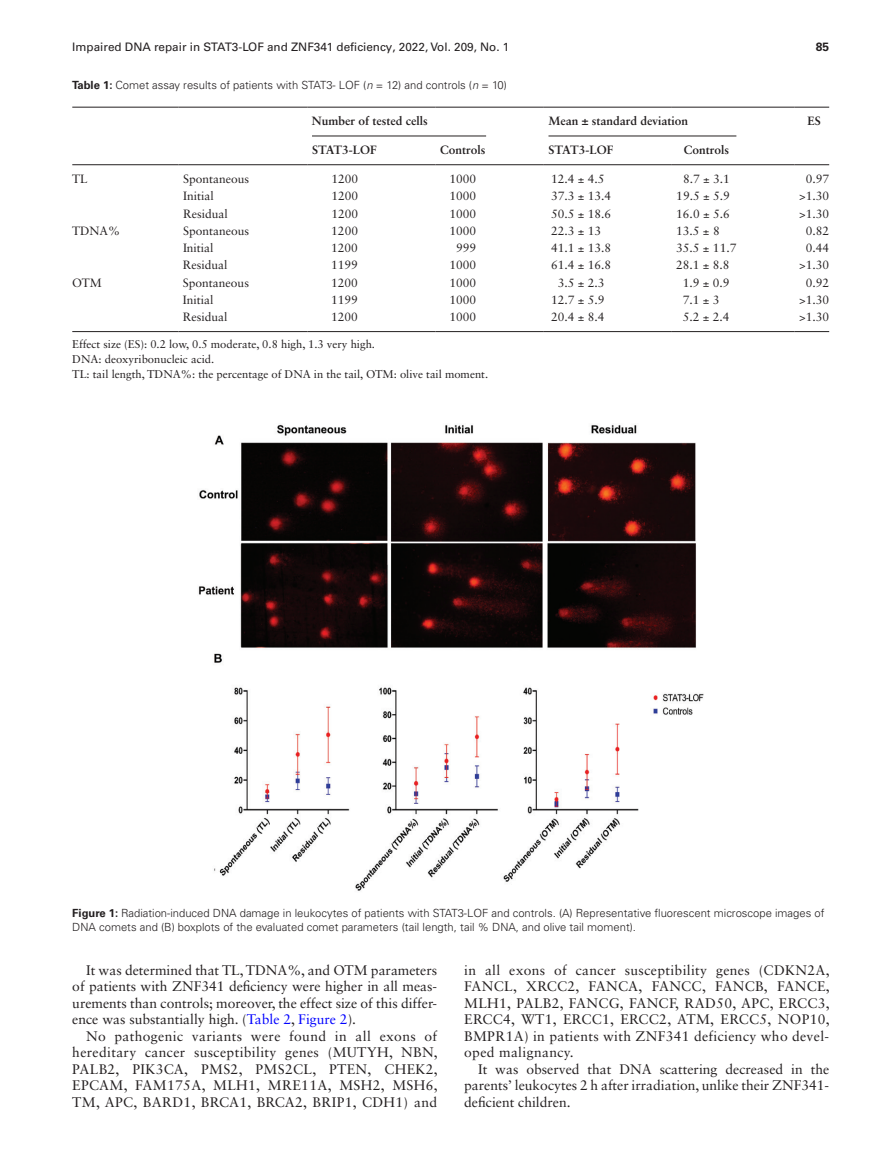
<style>
.page{position:relative;width:893px;height:1174px;background:#fff}
.page>*{position:absolute;margin:0;border:0;box-sizing:border-box;transform-origin:0 0}
.t1{font:13.8px/16.5px "Sabon LT Std";color:#231f20;text-align:justify}
.t2{font:12px "Sabon LT Std";color:#231f20}
.t3{font:700 12px "Sabon LT Std";color:#231f20}
.t4{font:700 12px "Univers LT Std";color:#231f20}
.t5{font:11.7px "Univers LT Std";color:#231f20}
.t6{font:300 11.25px/14.2px "Univers LT Std";color:#231f20}
.t7{font:11.25px/15px "Sabon LT Std";color:#231f20}
.s1{font-weight:700}
.s2{font-style:italic}
.s3{color:#00f}
</style>
<div class="page">
<hr style="left:72px;top:107px;width:107px;height:1px;background:#231f20">
<hr style="left:72px;top:164px;width:107px;height:1px;background:#231f20">
<hr style="left:179px;top:107px;width:128px;height:1px;background:#231f20">
<hr style="left:179px;top:164px;width:128px;height:1px;background:#231f20">
<hr style="left:307px;top:107px;width:128px;height:1px;background:#231f20">
<hr style="left:435px;top:107px;width:109px;height:1px;background:#231f20">
<hr style="left:544px;top:107px;width:128px;height:1px;background:#231f20">
<hr style="left:672px;top:107px;width:123px;height:1px;background:#231f20">
<hr style="left:795px;top:107px;width:34px;height:1px;background:#231f20">
<hr style="left:795px;top:164px;width:34px;height:1px;background:#231f20">
<hr style="left:307px;top:164px;width:128px;height:1px;background:#231f20">
<hr style="left:435px;top:164px;width:109px;height:1px;background:#231f20">
<hr style="left:544px;top:164px;width:128px;height:1px;background:#231f20">
<hr style="left:672px;top:164px;width:123px;height:1px;background:#231f20">
<hr style="left:72px;top:331px;width:107px;height:1px;background:#231f20">
<hr style="left:179px;top:331px;width:128px;height:1px;background:#231f20">
<hr style="left:307px;top:331px;width:128px;height:1px;background:#231f20">
<hr style="left:435px;top:331px;width:109px;height:1px;background:#231f20">
<hr style="left:544px;top:331px;width:128px;height:1px;background:#231f20">
<hr style="left:672px;top:331px;width:123px;height:1px;background:#231f20">
<hr style="left:795px;top:331px;width:34px;height:1px;background:#231f20">
<hr style="left:312px;top:136px;width:174px;height:1px;background:#231f20">
<hr style="left:548px;top:136px;width:188px;height:1px;background:#231f20">
<img style="left:198px;top:424px;width:506px;height:467px">
<p class="t5" style="left:72px;top:40px;width:439px">Impaired DNA repair in STAT3-LOF and ZNF341 deficiency, 2022, Vol. 209, No. 1</p>
<p class="t4" style="left:816px;top:40px;width:15px">85</p>
<p class="t6" style="left:72px;top:78px;width:436px"><span class="s1">Table 1:</span> Comet assay results of patients with STAT3- LOF (<span class="s2">n</span> = 12) and controls (<span class="s2">n</span> = 10)</p>
<p class="t3" style="left:312px;top:114px;width:117px">Number of tested cells</p>
<p class="t3" style="left:548px;top:114px;width:141px">Mean ± standard deviation</p>
<p class="t3" style="left:807px;top:114px;width:15px">ES</p>
<p class="t3" style="left:312px;top:142px;width:66px">STAT3-LOF</p>
<p class="t3" style="left:440px;top:142px;width:47px">Controls</p>
<p class="t3" style="left:548px;top:142px;width:66px">STAT3-LOF</p>
<p class="t3" style="left:684px;top:142px;width:47px">Controls</p>
<p class="t2" style="left:72px;top:172px;width:17px">TL</p>
<p class="t2" style="left:183px;top:172px;width:68px">Spontaneous</p>
<p class="t2" style="left:331px;top:172px;width:28px">1200</p>
<p class="t2" style="left:450px;top:172px;width:28px">1000</p>
<p class="t2" style="left:551px;top:172px;width:55px">12.4 ± 4.5</p>
<p class="t2" style="left:683px;top:172px;width:48px">8.7 ± 3.1</p>
<p class="t2" style="left:806px;top:172px;width:25px">0.97</p>
<p class="t2" style="left:183px;top:189px;width:32px">Initial</p>
<p class="t2" style="left:331px;top:189px;width:28px">1200</p>
<p class="t2" style="left:450px;top:189px;width:28px">1000</p>
<p class="t2" style="left:551px;top:189px;width:62px">37.3 ± 13.4</p>
<p class="t2" style="left:676px;top:189px;width:55px">19.5 ± 5.9</p>
<p class="t2" style="left:799px;top:189px;width:32px">&gt;1.30</p>
<p class="t2" style="left:183px;top:206px;width:46px">Residual</p>
<p class="t2" style="left:331px;top:206px;width:28px">1200</p>
<p class="t2" style="left:450px;top:206px;width:28px">1000</p>
<p class="t2" style="left:551px;top:206px;width:62px">50.5 ± 18.6</p>
<p class="t2" style="left:676px;top:206px;width:55px">16.0 ± 5.6</p>
<p class="t2" style="left:799px;top:206px;width:32px">&gt;1.30</p>
<p class="t2" style="left:72px;top:223px;width:49px">TDNA%</p>
<p class="t2" style="left:183px;top:223px;width:68px">Spontaneous</p>
<p class="t2" style="left:331px;top:223px;width:28px">1200</p>
<p class="t2" style="left:450px;top:223px;width:28px">1000</p>
<p class="t2" style="left:551px;top:223px;width:52px">22.3 ± 13</p>
<p class="t2" style="left:676px;top:223px;width:45px">13.5 ± 8</p>
<p class="t2" style="left:806px;top:223px;width:25px">0.82</p>
<p class="t2" style="left:183px;top:241px;width:32px">Initial</p>
<p class="t2" style="left:331px;top:241px;width:28px">1200</p>
<p class="t2" style="left:456px;top:241px;width:22px">999</p>
<p class="t2" style="left:551px;top:241px;width:62px">41.1 ± 13.8</p>
<p class="t2" style="left:676px;top:241px;width:62px">35.5 ± 11.7</p>
<p class="t2" style="left:806px;top:241px;width:25px">0.44</p>
<p class="t2" style="left:183px;top:258px;width:46px">Residual</p>
<p class="t2" style="left:331px;top:258px;width:28px">1199</p>
<p class="t2" style="left:449px;top:258px;width:28px">1000</p>
<p class="t2" style="left:551px;top:258px;width:62px">61.4 ± 16.8</p>
<p class="t2" style="left:676px;top:258px;width:55px">28.1 ± 8.8</p>
<p class="t2" style="left:799px;top:258px;width:32px">&gt;1.30</p>
<p class="t2" style="left:72px;top:275px;width:31px">OTM</p>
<p class="t2" style="left:183px;top:275px;width:68px">Spontaneous</p>
<p class="t2" style="left:331px;top:275px;width:28px">1200</p>
<p class="t2" style="left:449px;top:275px;width:28px">1000</p>
<p class="t2" style="left:558px;top:275px;width:48px">3.5 ± 2.3</p>
<p class="t2" style="left:683px;top:275px;width:48px">1.9 ± 0.9</p>
<p class="t2" style="left:806px;top:275px;width:25px">0.92</p>
<p class="t2" style="left:183px;top:292px;width:32px">Initial</p>
<p class="t2" style="left:331px;top:292px;width:28px">1199</p>
<p class="t2" style="left:449px;top:292px;width:28px">1000</p>
<p class="t2" style="left:551px;top:292px;width:55px">12.7 ± 5.9</p>
<p class="t2" style="left:683px;top:292px;width:38px">7.1 ± 3</p>
<p class="t2" style="left:799px;top:292px;width:32px">&gt;1.30</p>
<p class="t2" style="left:183px;top:310px;width:46px">Residual</p>
<p class="t2" style="left:331px;top:310px;width:28px">1200</p>
<p class="t2" style="left:449px;top:310px;width:28px">1000</p>
<p class="t2" style="left:551px;top:310px;width:55px">20.4 ± 8.4</p>
<p class="t2" style="left:683px;top:310px;width:48px">5.2 ± 2.4</p>
<p class="t2" style="left:799px;top:310px;width:32px">&gt;1.30</p>
<p class="t7" style="left:72px;top:336px;width:417px">Effect size (ES): 0.2 low, 0.5 moderate, 0.8 high, 1.3 very high.<br>DNA: deoxyribonucleic acid.<br>TL: tail length, TDNA%: the percentage of DNA in the tail, OTM: olive tail moment.</p>
<p class="t6" style="left:72px;top:906px;width:754px"><span class="s1">Figure 1:</span> Radiation-induced DNA damage in leukocytes of patients with STAT3-LOF and controls. (A) Representative fluorescent microscope images of<br>DNA comets and (B) boxplots of the evaluated comet parameters (tail length, tail % DNA, and olive tail moment).</p>
<p class="t1" style="left:72px;top:961px;width:366px;text-indent:14px">It was determined that TL, TDNA%, and OTM parameters of patients with ZNF341 deficiency were higher in all meas&shy;urements than controls; moreover, the effect size of this differ&shy;ence was substantially high. (<span class="s3">Table 2</span>, <span class="s3">Figure 2</span>).</p>
<p class="t1" style="left:72px;top:1027px;width:367px;text-indent:14px">No pathogenic variants were found in all exons of hereditary cancer susceptibility genes (MUTYH, NBN, PALB2, PIK3CA, PMS2, PMS2CL, PTEN, CHEK2, EPCAM, FAM175A, MLH1, MRE11A, MSH2, MSH6, TM, APC, BARD1, BRCA1, BRCA2, BRIP1, CDH1) and</p>
<p class="t1" style="left:464px;top:961px;width:367px">in all exons of cancer susceptibility genes (CDKN2A, FANCL, XRCC2, FANCA, FANCC, FANCB, FANCE, MLH1, PALB2, FANCG, FANCF, RAD50, APC, ERCC3, ERCC4, WT1, ERCC1, ERCC2, ATM, ERCC5, NOP10, BMPR1A) in patients with ZNF341 deficiency who devel&shy;oped malignancy.</p>
<p class="t1" style="left:464px;top:1060px;width:366px;text-indent:14px">It was observed that DNA scattering decreased in the parents’ leukocytes 2 h after irradiation, unlike their ZNF341- deficient children.</p>
</div>
